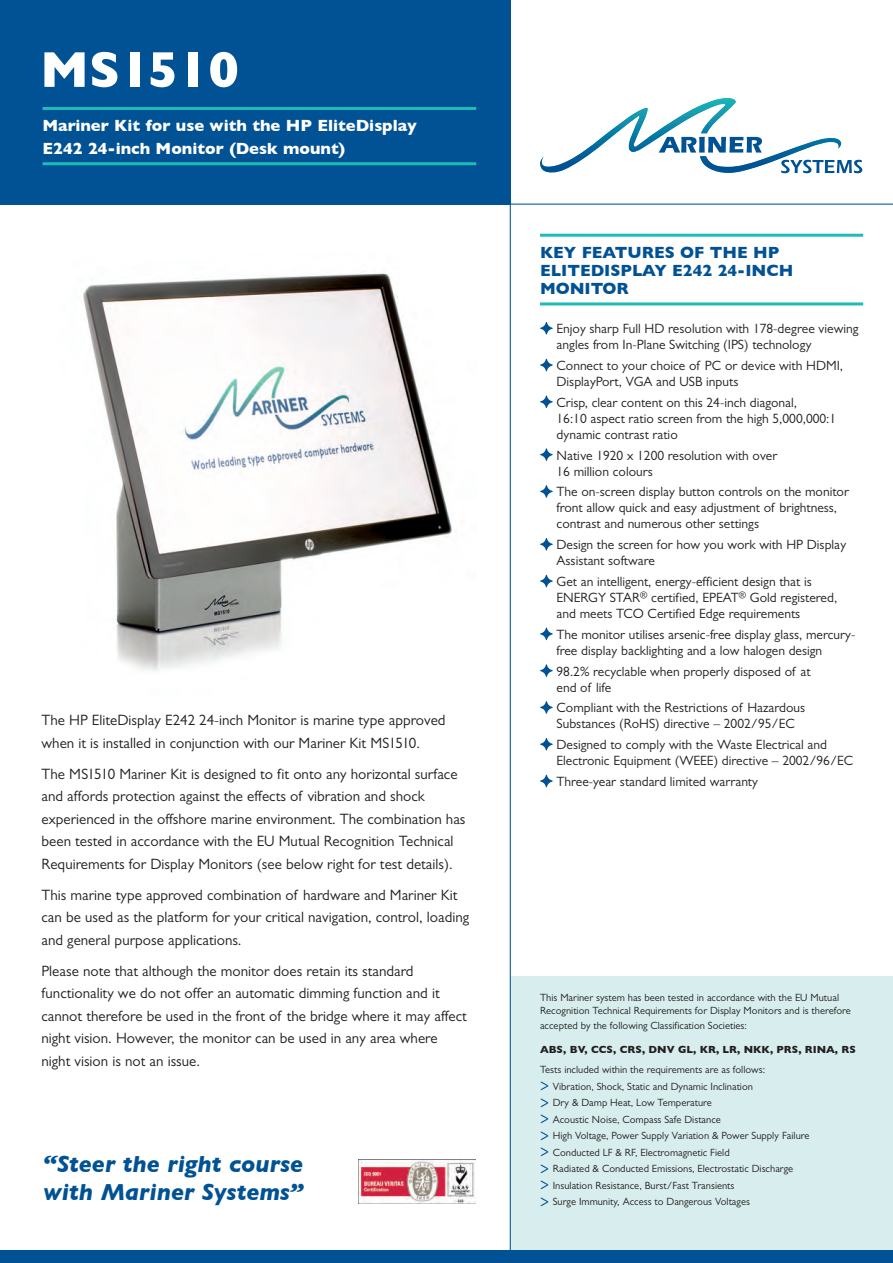
<style>
.page{position:relative;width:893px;height:1263px;background:#fff}
.page>*{position:absolute;margin:0;border:0;box-sizing:border-box;transform-origin:0 0}
.t1{font:700 51px "Gill Sans";color:#fff}
.t2{font:italic 700 23.7px/28.3px "Gill Sans";color:#005294}
.t3{font:700 16.5px/22.5px "Gill Sans";color:#fff}
.t4{font:700 16.5px/18px "Gill Sans";color:#005294}
.t5{font:15px/22.5px "Gill Sans";color:#231f20}
.t6{font:13.5px/16px "Gill Sans";color:#231f20}
.t7{font:10.5px/16.5px "Gill Sans";color:#231f20}
.t8{font:700 10.5px "Gill Sans";color:#231f20}
.s1{font-size:18px;color:#005294}
</style>
<div class="page">
<div style="left:510px;top:977px;width:383px;height:286px;background:#d8eeee"></div>
<div style="left:0;top:0;width:510px;height:204px;background:#005294"></div>
<hr style="left:0;top:204px;width:893px;height:1px;background:#005294">
<hr style="left:43px;top:107px;width:433px;height:3px;background:#1dbcb8">
<hr style="left:43px;top:162px;width:433px;height:3px;background:#1dbcb8">
<svg style="left:540px;top:98px;width:322px;height:76px"></svg>
<hr style="left:510px;top:0;width:1px;height:1263px;background:#005294">
<div style="left:0;top:1250px;width:893px;height:13px;background:#005294"></div>
<hr style="left:540px;top:234px;width:323px;height:3px;background:#1dbcb8">
<hr style="left:540px;top:302px;width:323px;height:3px;background:#1dbcb8">
<svg style="left:540px;top:321px;width:13px;height:14px"></svg>
<svg style="left:540px;top:358px;width:13px;height:14px"></svg>
<svg style="left:540px;top:395px;width:13px;height:14px"></svg>
<svg style="left:540px;top:448px;width:13px;height:13px"></svg>
<svg style="left:540px;top:485px;width:13px;height:13px"></svg>
<svg style="left:540px;top:538px;width:13px;height:13px"></svg>
<svg style="left:540px;top:574px;width:13px;height:14px"></svg>
<svg style="left:540px;top:627px;width:13px;height:14px"></svg>
<svg style="left:540px;top:664px;width:13px;height:13px"></svg>
<svg style="left:540px;top:701px;width:13px;height:13px"></svg>
<svg style="left:540px;top:737px;width:13px;height:14px"></svg>
<svg style="left:540px;top:774px;width:13px;height:14px"></svg>
<img style="left:83px;top:273px;width:369px;height:398px">
<img style="left:359px;top:1159px;width:116px;height:44px">
<h1 class="t1" style="left:40px;top:40px;width:200px">MS1510</h1>
<p class="t3" style="left:43px;top:114px;width:376px">Mariner Kit for use with the HP EliteDisplay<br>E242 24-inch Monitor (Desk mount)</p>
<p class="t5" style="left:42px;top:709px;width:406px">The HP EliteDisplay E242 24-inch Monitor is marine type approved when it is installed in conjunction with our Mariner Kit MS1510.</p>
<p class="t5" style="left:42px;top:762px;width:425px">The MS1510 Mariner Kit is designed to fit onto any horizontal surface and affords protection against the effects of vibration and shock experienced in the offshore marine environment. The combination has been tested in accordance with the EU Mutual Recognition Technical Requirements for Display Monitors (see below right for test details).</p>
<p class="t5" style="left:42px;top:883px;width:429px">This marine type approved combination of hardware and Mariner Kit can be used as the platform for your critical navigation, control, loading and general purpose applications.</p>
<p class="t5" style="left:42px;top:959px;width:427px">Please note that although the monitor does retain its standard functionality we do not offer an automatic dimming function and it cannot therefore be used in the front of the bridge where it may affect night vision. However, the monitor can be used in any area where night vision is not an issue.</p>
<h2 class="t2" style="left:44px;top:1149px;width:261px">“Steer the right course with Mariner Systems”</h2>
<p class="t4" style="left:540px;top:243px;width:255px">KEY FEATURES OF THE HP<br>ELITEDISPLAY E242 24-INCH<br>MONITOR</p>
<p class="t6" style="left:556px;top:320px;width:304px">Enjoy sharp Full HD resolution with 178-degree viewing angles from In-Plane Switching (IPS) technology</p>
<p class="t6" style="left:556px;top:357px;width:288px">Connect to your choice of PC or device with HDMI,<br>DisplayPort, VGA and USB inputs</p>
<p class="t6" style="left:556px;top:394px;width:281px">Crisp, clear content on this 24-inch diagonal,<br>16:10 aspect ratio screen from the high 5,000,000:1 dynamic contrast ratio</p>
<p class="t6" style="left:556px;top:447px;width:222px">Native 1920 x 1200 resolution with over<br>16 million colours</p>
<p class="t6" style="left:556px;top:484px;width:294px">The on-screen display button controls on the monitor front allow quick and easy adjustment of brightness, contrast and numerous other settings</p>
<p class="t6" style="left:556px;top:536px;width:291px">Design the screen for how you work with HP Display<br>Assistant software</p>
<p class="t6" style="left:556px;top:573px;width:282px">Get an intelligent, energy-efficient design that is<br>ENERGY STAR<sup>®</sup> certified, EPEAT<sup>®</sup> Gold registered, and meets TCO Certified Edge requirements</p>
<p class="t6" style="left:556px;top:626px;width:300px">The monitor utilises arsenic-free display glass, mercury&shy;free display backlighting and a low halogen design</p>
<p class="t6" style="left:556px;top:663px;width:256px">98.2% recyclable when properly disposed of at end of life</p>
<p class="t6" style="left:556px;top:700px;width:250px">Compliant with the Restrictions of Hazardous<br>Substances (RoHS) directive – 2002/95/EC</p>
<p class="t6" style="left:556px;top:736px;width:298px">Designed to comply with the Waste Electrical and<br>Electronic Equipment (WEEE) directive – 2002/96/EC</p>
<p class="t6" style="left:556px;top:773px;width:203px">Three-year standard limited warranty</p>
<p class="t7" style="left:540px;top:990px;width:312px;line-height:14px">This Mariner system has been tested in accordance with the EU Mutual<br>Recognition Technical Requirements for Display Monitors and is therefore accepted by the following Classification Societies:</p>
<p class="t8" style="left:540px;top:1043px;width:317px">ABS, BV, CCS, CRS, DNV GL, KR, LR, NKK, PRS, RINA, RS</p>
<p class="t7" style="left:540px;top:1061px;width:271px">Tests included within the requirements are as follows:<br><span class="s1">&gt;</span> Vibration, Shock, Static and Dynamic Inclination<br><span class="s1">&gt;</span> Dry &amp; Damp Heat, Low Temperature<br><span class="s1">&gt;</span> Acoustic Noise, Compass Safe Distance<br><span class="s1">&gt;</span> High Voltage, Power Supply Variation &amp; Power Supply Failure <span class="s1">&gt;</span> Conducted LF &amp; RF, Electromagnetic Field<br><span class="s1">&gt;</span> Radiated &amp; Conducted Emissions, Electrostatic Discharge<br><span class="s1">&gt;</span> Insulation Resistance, Burst/Fast Transients<br><span class="s1">&gt;</span> Surge Immunity, Access to Dangerous Voltages</p>
</div>
